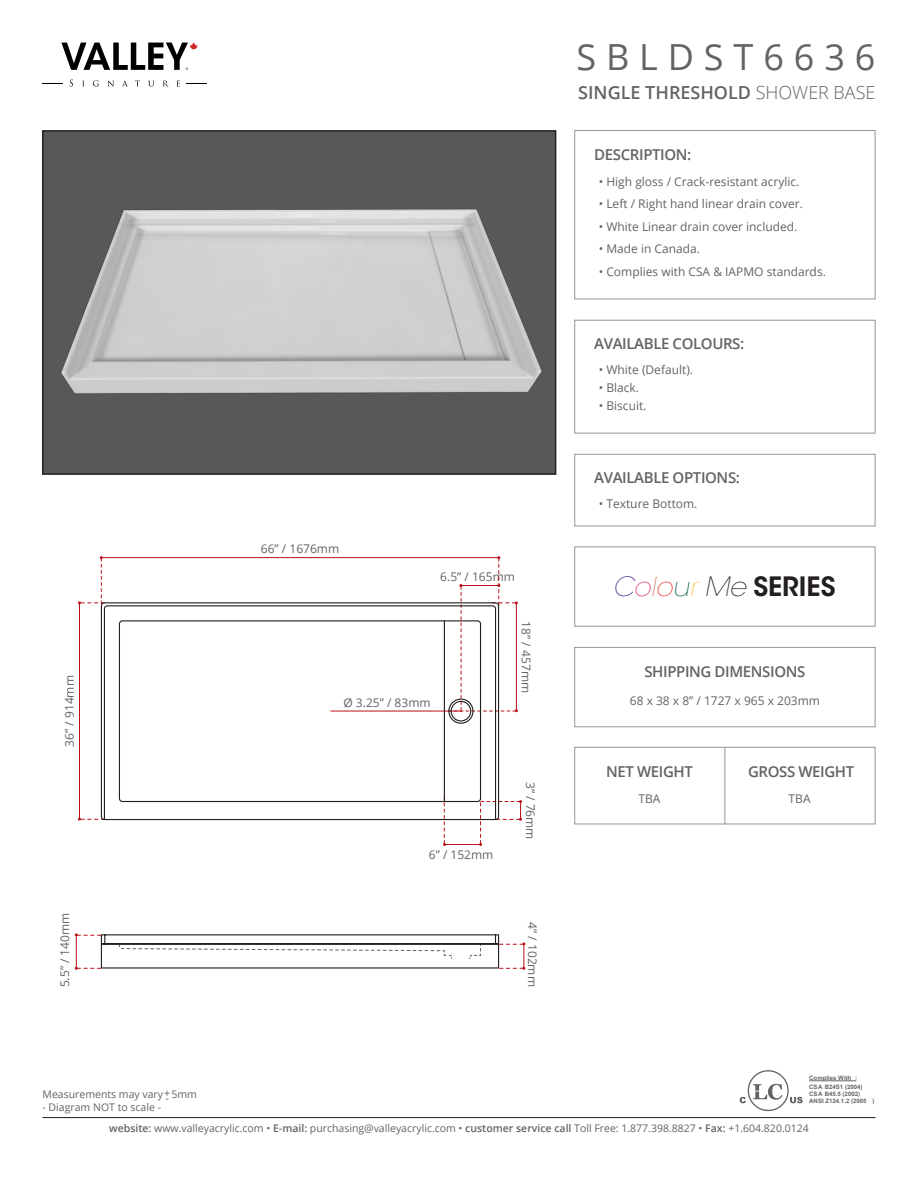
<style>
.page{position:relative;width:918px;height:1188px;background:#fff}
.page>*{position:absolute;margin:0;border:0;box-sizing:border-box;transform-origin:0 0}
.t1{font:36px "Open Sans";letter-spacing:.275em;color:#636366}
.t2{font:600 26.55px "ITC Avant Garde Std";color:#231f20}
.t3{font:600 18px "Open Sans";color:#636366}
.t4{font:600 15px "Open Sans";letter-spacing:-.025em;color:#636366}
.t5{font:12px "Open Sans";color:#636366}
.t6{font:10.5px "Open Sans";color:#636366}
.t7{font:700 6px/8.7px "Arial";color:#231f20}
.s1{font-weight:300}
.s2{font-weight:200;font-style:italic;color:#502e92}
.s3{font-weight:200;font-style:italic;color:#e1307a}
.s4{font-weight:200;font-style:italic;color:#d37c64}
.s5{font-weight:200;font-style:italic;color:#ee3529}
.s6{font-weight:200;font-style:italic;color:#005b49}
.s7{font-weight:200;font-style:italic;color:#fec542}
.s8{font-weight:200;font-style:italic}
.s9{font-weight:600}
</style>
<div class="page">
<svg style="left:61px;top:43px;width:137px;height:27px"></svg>
<svg style="left:70px;top:80px;width:3px;height:7px"></svg>
<svg style="left:93px;top:81px;width:6px;height:6px"></svg>
<svg style="left:108px;top:81px;width:6px;height:6px"></svg>
<svg style="left:122px;top:81px;width:6px;height:5px"></svg>
<svg style="left:148px;top:81px;width:6px;height:6px"></svg>
<svg style="left:163px;top:81px;width:5px;height:5px"></svg>
<svg style="left:186px;top:83px;width:21px;height:1px"></svg>
<svg style="left:43px;top:83px;width:20px;height:1px"></svg>
<svg style="left:740px;top:1070px;width:63px;height:41px"></svg>
<hr style="left:809px;top:1081px;width:47px;height:1px;background:#231f20">
<hr style="left:43px;top:1117px;width:832px;height:1px;background:#231f20">
<div style="left:42px;top:130px;width:514px;height:345px;background:#57585a;border:2px solid #231f20"></div>
<div style="left:574px;top:647px;width:301px;height:80px;border:1px solid #939598"></div>
<div style="left:574px;top:747px;width:301px;height:77px;border:1px solid #939598"></div>
<hr style="left:725px;top:747px;width:1px;height:77px;background:#939598">
<div style="left:574px;top:130px;width:301px;height:169px;border:1px solid #939598"></div>
<div style="left:574px;top:320px;width:301px;height:114px;border:1px solid #939598"></div>
<div style="left:574px;top:454px;width:301px;height:72px;border:1px solid #939598"></div>
<div style="left:574px;top:546px;width:301px;height:81px;border:1px solid #939598"></div>
<hr style="left:101px;top:557px;width:398px;height:1px;background:#bb1018">
<hr style="left:79px;top:603px;width:1px;height:216px;background:#bb1018">
<svg style="left:78px;top:556px;width:27px;height:48px"></svg>
<svg style="left:78px;top:818px;width:21px;height:3px"></svg>
<svg style="left:448px;top:556px;width:70px;height:156px"></svg>
<svg style="left:500px;top:942px;width:25px;height:28px"></svg>
<hr style="left:76px;top:935px;width:1px;height:33px;background:#bb1018">
<svg style="left:75px;top:933px;width:25px;height:3px"></svg>
<svg style="left:75px;top:967px;width:25px;height:3px"></svg>
<svg style="left:500px;top:800px;width:22px;height:21px"></svg>
<svg style="left:100px;top:602px;width:400px;height:367px"></svg>
<img style="left:61px;top:209px;width:481px;height:185px">
<p class="t1" style="left:576px;top:32px;width:301px">SBLDST6636</p>
<p class="t3" style="left:578px;top:80px;width:299px">SINGLE THRESHOLD <span class="s1">SHOWER BASE</span></p>
<p class="t4" style="left:594px;top:144px;width:99px">DESCRIPTION:</p>
<p class="t5" style="left:599px;top:173px;width:202px">• High gloss / Crack-resistant acrylic.</p>
<p class="t5" style="left:599px;top:196px;width:206px">• Left / Right hand linear drain cover.</p>
<p class="t5" style="left:599px;top:218px;width:200px">• White Linear drain cover included.</p>
<p class="t5" style="left:599px;top:241px;width:103px">• Made in Canada.</p>
<p class="t5" style="left:599px;top:263px;width:229px">• Complies with CSA &amp; IAPMO standards.</p>
<p class="t4" style="left:594px;top:334px;width:152px">AVAILABLE COLOURS:</p>
<p class="t5" style="left:599px;top:362px;width:96px">• White (Default).</p>
<p class="t5" style="left:599px;top:380px;width:42px">• Black.</p>
<p class="t5" style="left:599px;top:398px;width:49px">• Biscuit.</p>
<p class="t4" style="left:594px;top:468px;width:147px">AVAILABLE OPTIONS:</p>
<p class="t5" style="left:61px;top:747px;width:73px;rotate:-90deg">36” / 914mm</p>
<p class="t5" style="left:57px;top:987px;width:76px;rotate:-90deg">5.5” / 140mm</p>
<p class="t6" style="left:43px;top:1087px;width:156px">Measurements may vary 5mm</p>
<p class="t6" style="left:43px;top:1100px;width:120px">- Diagram NOT to scale -</p>
<p class="t6" style="left:164px;top:1086px;width:8px">+</p>
<p class="t6" style="left:165px;top:1091px;width:5px">-</p>
<p class="t5" style="left:261px;top:541px;width:80px">66” / 1676mm</p>
<p class="t5" style="left:440px;top:568px;width:76px">6.5” / 165mm</p>
<p class="t5" style="left:344px;top:695px;width:89px">Ø 3.25” / 83mm</p>
<p class="t5" style="left:534px;top:621px;width:73px;rotate:90deg">18” / 457mm</p>
<p class="t5" style="left:539px;top:782px;width:59px;rotate:90deg">3” / 76mm</p>
<p class="t5" style="left:429px;top:846px;width:66px">6” / 152mm</p>
<p class="t5" style="left:541px;top:922px;width:66px;rotate:90deg">4” / 102mm</p>
<p class="t5" style="left:599px;top:496px;width:100px">• Texture Bottom.</p>
<p class="t2" style="left:613px;top:569px;width:224px"><span class="s2">C</span><span class="s3">o</span><span class="s4">l</span><span class="s5">o</span><span class="s6">u</span><span class="s7">r</span> <span class="s8">Me</span> SERIES</p>
<p class="t4" style="left:644px;top:661px;width:163px">SHIPPING DIMENSIONS</p>
<p class="t5" style="left:630px;top:693px;width:192px">68 x 38 x 8” / 1727 x 965 x 203mm</p>
<p class="t4" style="left:606px;top:761px;width:88px">NET WEIGHT</p>
<p class="t4" style="left:748px;top:761px;width:108px">GROSS WEIGHT</p>
<p class="t5" style="left:638px;top:791px;width:24px">TBA</p>
<p class="t5" style="left:789px;top:791px;width:24px">TBA</p>
<p class="t7" style="left:809px;top:1074px;width:55px">Complies With :<br>CSA B24S1 (2004)</p>
<p class="t7" style="left:809px;top:1090px;width:67px;line-height:7.4px">CSA B45.5 (2002)<br>ANSI Z124.1.2 (2005 )</p>
<p class="t6" style="left:109px;top:1121px;width:701px"><span class="s9">website:</span> www.valleyacrylic.com • <span class="s9">E-mail:</span> purchasing@valleyacrylic.com • <span class="s9">customer service call</span> Toll Free: 1.877.398.8827 • <span class="s9">Fax:</span> +1.604.820.0124</p>
</div>
